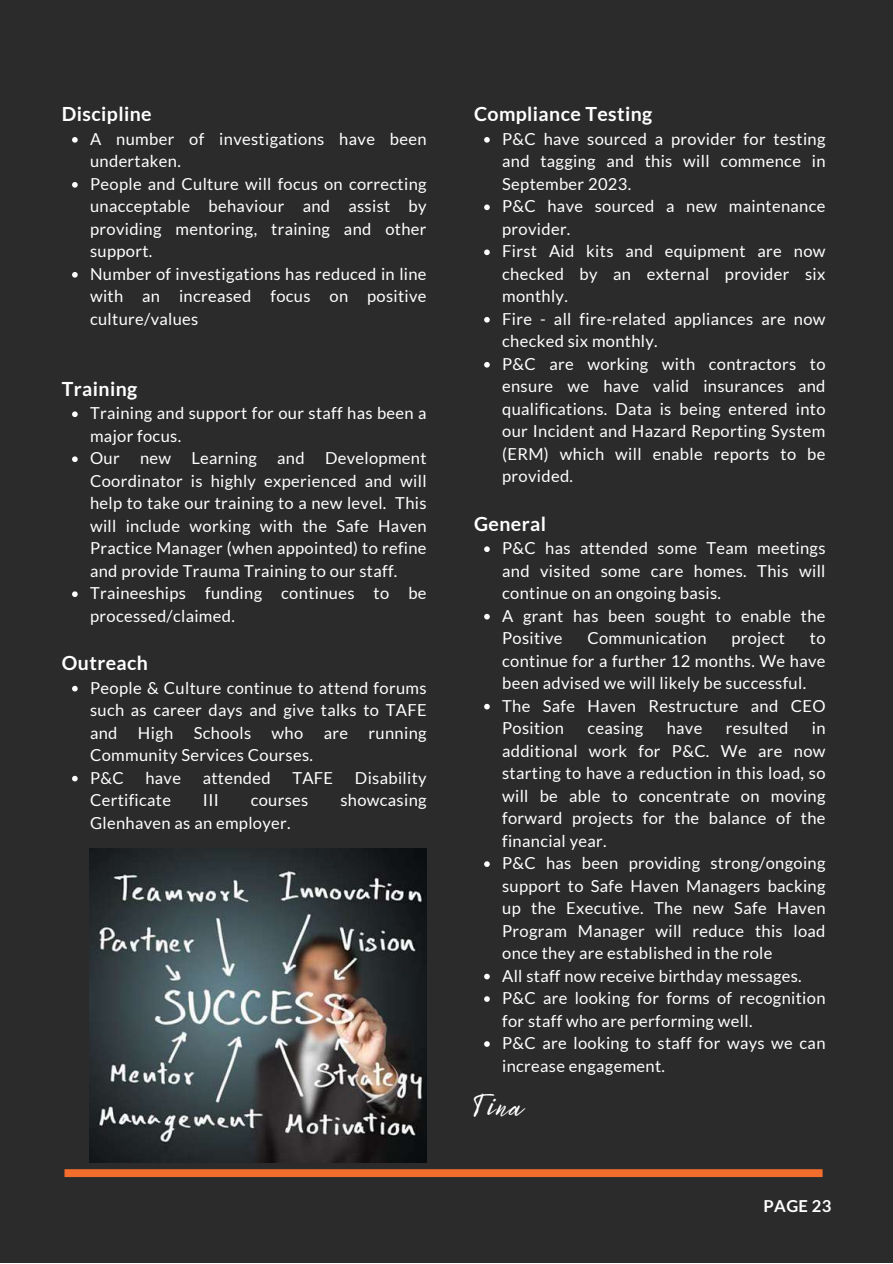
<style>
.page{position:relative;width:893px;height:1264px;background:#fff}
.page>*{position:absolute;margin:0;border:0;box-sizing:border-box;transform-origin:0 0}
.t1{font:30.6px "Bright Sunshine";color:#fff}
.t2{font:700 19.5px "Lato";letter-spacing:.02em;color:#fff}
.t3{font:16.5px/22.5px "Lato";letter-spacing:.02em;color:#fff}
.t4{font:700 16.5px "Lato";letter-spacing:.02em;color:#fff}
</style>
<div class="page">
<div style="left:0;top:0;width:892px;height:1262px;background:#2b2b2b"></div>
<div style="left:64px;top:1169px;width:758px;height:7px;background:#f36e2c"></div>
<img style="left:89px;top:848px;width:337px;height:314px">
<svg style="left:72px;top:137px;width:6px;height:6px"></svg>
<svg style="left:72px;top:182px;width:6px;height:6px"></svg>
<svg style="left:72px;top:272px;width:6px;height:5px"></svg>
<svg style="left:72px;top:411px;width:6px;height:6px"></svg>
<svg style="left:72px;top:456px;width:6px;height:6px"></svg>
<svg style="left:72px;top:591px;width:6px;height:6px"></svg>
<svg style="left:72px;top:686px;width:6px;height:5px"></svg>
<svg style="left:72px;top:775px;width:6px;height:6px"></svg>
<svg style="left:484px;top:137px;width:5px;height:6px"></svg>
<svg style="left:484px;top:204px;width:5px;height:6px"></svg>
<svg style="left:484px;top:249px;width:5px;height:6px"></svg>
<svg style="left:484px;top:317px;width:5px;height:5px"></svg>
<svg style="left:484px;top:362px;width:5px;height:5px"></svg>
<svg style="left:484px;top:546px;width:5px;height:6px"></svg>
<svg style="left:484px;top:614px;width:5px;height:5px"></svg>
<svg style="left:484px;top:703px;width:5px;height:6px"></svg>
<svg style="left:484px;top:861px;width:5px;height:5px"></svg>
<svg style="left:484px;top:973px;width:5px;height:6px"></svg>
<svg style="left:484px;top:996px;width:5px;height:5px"></svg>
<svg style="left:484px;top:1041px;width:5px;height:5px"></svg>
<p class="t2" style="left:62px;top:102px;width:91px">Discipline</p>
<p class="t3" style="left:90px;top:127px;width:338px">A number of investigations have been undertaken.<br>People and Culture will focus on correcting unacceptable behaviour and assist by providing mentoring, training and other support.<br>Number of investigations has reduced in line with an increased focus on positive culture/values</p>
<p class="t2" style="left:62px;top:376px;width:77px">Training</p>
<p class="t3" style="left:90px;top:401px;width:338px">Training and support for our staff has been a major focus.<br>Our new Learning and Development Coordinator is highly experienced and will help to take our training to a new level. This will include working with the Safe Haven Practice Manager (when appointed) to refine and provide Trauma Training to our staff.<br>Traineeships funding continues to be processed/claimed.</p>
<p class="t2" style="left:62px;top:651px;width:87px">Outreach</p>
<p class="t3" style="left:90px;top:676px;width:338px">People &amp; Culture continue to attend forums such as career days and give talks to TAFE and High Schools who are running<br>Community Services Courses.<br>P&amp;C</p>
<p class="t3" style="left:145px;top:766px;width:37px">have</p>
<p class="t3" style="left:203px;top:766px;width:69px">attended</p>
<p class="t3" style="left:292px;top:766px;width:42px">TAFE</p>
<p class="t3" style="left:355px;top:766px;width:73px">Disability</p>
<p class="t3" style="left:90px;top:788px;width:82px">Certificate</p>
<p class="t3" style="left:203px;top:788px;width:17px">III</p>
<p class="t3" style="left:251px;top:788px;width:59px">courses</p>
<p class="t3" style="left:340px;top:788px;width:88px">showcasing</p>
<p class="t3" style="left:90px;top:811px;width:202px">Glenhaven as an employer.</p>
<p class="t2" style="left:474px;top:102px;width:180px">Compliance Testing</p>
<p class="t3" style="left:502px;top:127px;width:325px">P&amp;C have sourced a provider for testing and tagging and this will commence in<br>September 2023.<br>P&amp;C have sourced a new maintenance provider.<br>First Aid kits and equipment are now checked by an external provider six monthly.<br>Fire - all fire-related appliances are now checked six monthly.<br>P&amp;C are working with contractors to ensure we have valid insurances and qualifications. Data is being entered into our Incident and Hazard Reporting System (ERM) which will enable reports to be provided.</p>
<p class="t2" style="left:474px;top:511px;width:73px">General</p>
<p class="t3" style="left:502px;top:536px;width:325px">P&amp;C has attended some Team meetings and visited some care homes. This will continue on an ongoing basis.<br>A grant has been sought to enable the<br>Positive</p>
<p class="t3" style="left:587px;top:626px;width:120px">Communication</p>
<p class="t3" style="left:731px;top:626px;width:55px">project</p>
<p class="t3" style="left:502px;top:626px;width:325px;text-indent:308px">to continue for a further 12 months. We have been advised we will likely be successful.<br>The Safe Haven Restructure and CEO<br>Position</p>
<p class="t3" style="left:587px;top:716px;width:57px">ceasing</p>
<p class="t3" style="left:666px;top:716px;width:37px">have</p>
<p class="t3" style="left:726px;top:716px;width:64px">resulted</p>
<p class="t3" style="left:502px;top:716px;width:325px;text-indent:309px">in additional work for P&amp;C. We are now starting to have a reduction in this load, so will be able to concentrate on moving forward projects for the balance of the financial year.<br>P&amp;C has been providing strong/ongoing support to Safe Haven Managers backing up the Executive. The new Safe Haven Program Manager will reduce this load once they are established in the role<br>All staff now receive birthday messages.<br>P&amp;C are looking for forms of recognition for staff who are performing well.<br>P&amp;C are looking to staff for ways we can increase engagement.</p>
<h1 class="t1" style="left:474px;top:1081px;width:49px">Tina</h1>
<p class="t4" style="left:763px;top:1195px;width:69px">PAGE 23</p>
</div>
